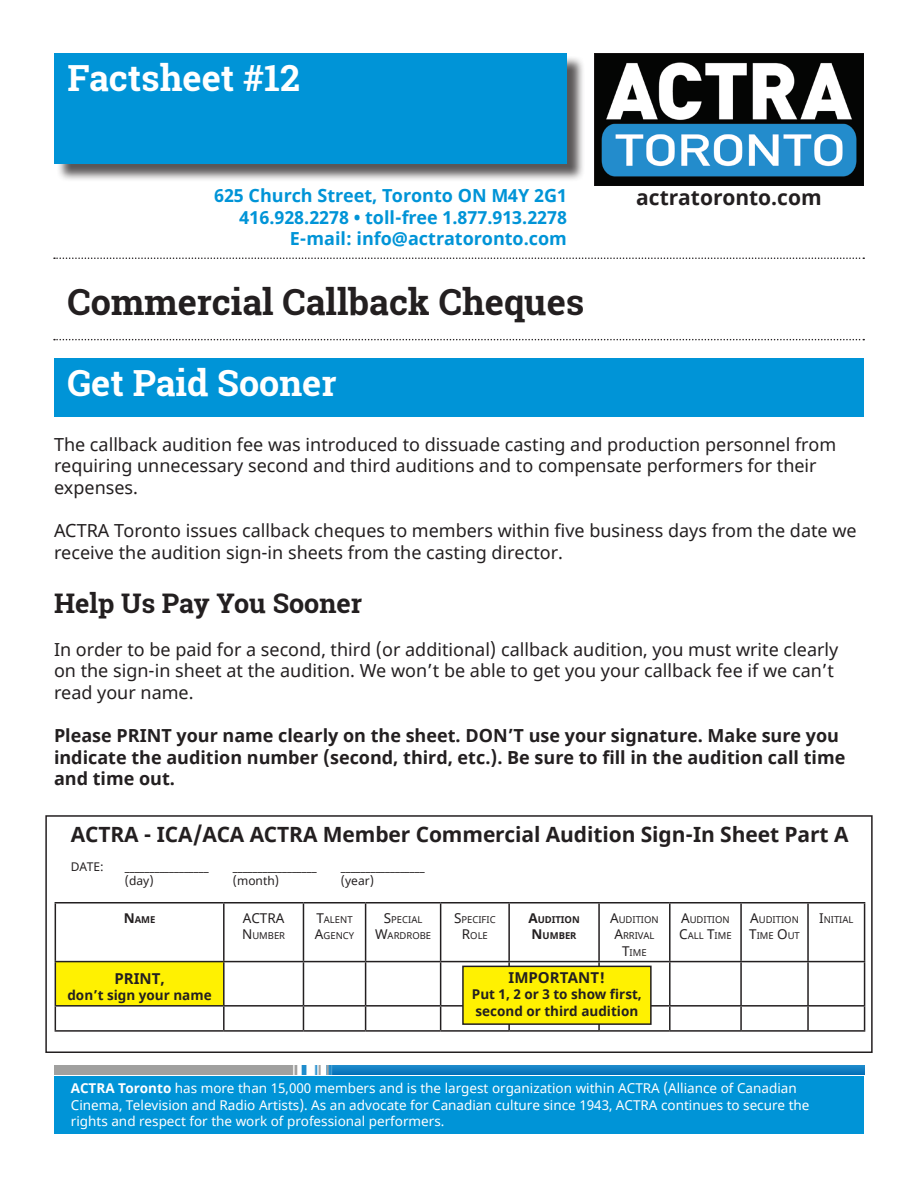
<style>
.page{position:relative;width:918px;height:1188px;background:#fff}
.page>*{position:absolute;margin:0;border:0;box-sizing:border-box;transform-origin:0 0}
.t1{font:700 36px "Roboto Slab";color:#fff}
.t2{font:700 36px "Roboto Slab";color:#231f20}
.t3{font:700 27px "Roboto Slab";color:#231f20}
.t4{font:700 21px "Noto Sans";letter-spacing:-.005em;color:#231f20}
.t5{font:18px/21.6px "Noto Sans";color:#231f20}
.t6{font:700 18px/21.6px "Noto Sans";color:#231f20}
.t7{font:700 18px "Noto Sans";color:#0094d7}
.t8{font:700 15px "Noto Sans";color:#231f20}
.t9{font:13.5px/16.2px "Noto Sans";color:#fff}
.t10{font:700 13.5px/16.2px "Noto Sans";color:#231f20}
.t11{font:13.5px "Noto Sans";color:#231f20}
.t12{font:12px "Noto Sans";color:#231f20}
.t13{font:9.45px/16.2px "Noto Sans";color:#231f20}
.t14{font:700 9.45px/16.2px "Noto Sans";color:#231f20;text-align:center}
.s1{font-size:13.5px}
.s2{font-weight:700}
</style>
<div class="page">
<div style="left:57px;top:56px;width:529px;height:126px;background:#231f20;opacity:.75"></div>
<div style="left:54px;top:53px;width:513px;height:111px;background:#0094d7"></div>
<div style="left:54px;top:1076px;width:810px;height:58px;background:#0094d7"></div>
<div style="left:54px;top:358px;width:810px;height:58px;background:#0094d7"></div>
<img style="left:594px;top:54px;width:270px;height:132px">
<svg style="left:54px;top:257px;width:810px;height:2px"></svg>
<svg style="left:54px;top:339px;width:810px;height:1px"></svg>
<img style="left:55px;top:1065px;width:810px;height:9px">
<div style="left:55px;top:962px;width:169px;height:44px;background:#fff101"></div>
<hr style="left:55px;top:902px;width:169px;height:2px;background:#231f20">
<hr style="left:55px;top:904px;width:1px;height:57px;background:#231f20">
<hr style="left:224px;top:902px;width:79px;height:2px;background:#231f20">
<hr style="left:223px;top:904px;width:2px;height:57px;background:#231f20">
<hr style="left:303px;top:902px;width:63px;height:2px;background:#231f20">
<hr style="left:303px;top:904px;width:1px;height:57px;background:#231f20">
<hr style="left:366px;top:902px;width:75px;height:2px;background:#231f20">
<hr style="left:365px;top:904px;width:1px;height:57px;background:#231f20">
<hr style="left:441px;top:902px;width:68px;height:2px;background:#231f20">
<hr style="left:440px;top:904px;width:1px;height:57px;background:#231f20">
<hr style="left:509px;top:902px;width:90px;height:2px;background:#231f20">
<hr style="left:508px;top:904px;width:2px;height:57px;background:#231f20">
<hr style="left:599px;top:902px;width:71px;height:2px;background:#231f20">
<hr style="left:598px;top:904px;width:2px;height:57px;background:#231f20">
<hr style="left:670px;top:902px;width:71px;height:2px;background:#231f20">
<hr style="left:669px;top:904px;width:2px;height:57px;background:#231f20">
<hr style="left:741px;top:902px;width:67px;height:2px;background:#231f20">
<hr style="left:740px;top:904px;width:2px;height:57px;background:#231f20">
<hr style="left:808px;top:902px;width:57px;height:2px;background:#231f20">
<hr style="left:807px;top:904px;width:2px;height:57px;background:#231f20">
<hr style="left:864px;top:904px;width:1px;height:57px;background:#231f20">
<hr style="left:55px;top:961px;width:169px;height:1px;background:#231f20">
<hr style="left:55px;top:962px;width:1px;height:43px;background:#231f20">
<hr style="left:224px;top:961px;width:79px;height:1px;background:#231f20">
<hr style="left:223px;top:962px;width:2px;height:43px;background:#231f20">
<hr style="left:303px;top:961px;width:63px;height:1px;background:#231f20">
<hr style="left:303px;top:962px;width:1px;height:43px;background:#231f20">
<hr style="left:366px;top:961px;width:75px;height:1px;background:#231f20">
<hr style="left:365px;top:962px;width:1px;height:43px;background:#231f20">
<hr style="left:441px;top:961px;width:68px;height:1px;background:#231f20">
<hr style="left:440px;top:962px;width:1px;height:43px;background:#231f20">
<hr style="left:509px;top:961px;width:90px;height:1px;background:#231f20">
<hr style="left:508px;top:962px;width:2px;height:43px;background:#231f20">
<hr style="left:599px;top:961px;width:71px;height:1px;background:#231f20">
<hr style="left:598px;top:962px;width:2px;height:43px;background:#231f20">
<hr style="left:670px;top:961px;width:71px;height:1px;background:#231f20">
<hr style="left:669px;top:962px;width:2px;height:43px;background:#231f20">
<hr style="left:741px;top:961px;width:67px;height:1px;background:#231f20">
<hr style="left:740px;top:962px;width:2px;height:43px;background:#231f20">
<hr style="left:808px;top:961px;width:57px;height:1px;background:#231f20">
<hr style="left:807px;top:962px;width:2px;height:43px;background:#231f20">
<hr style="left:864px;top:962px;width:1px;height:43px;background:#231f20">
<hr style="left:55px;top:1005px;width:169px;height:2px;background:#231f20">
<svg style="left:55px;top:1007px;width:1px;height:23px"></svg>
<hr style="left:224px;top:1005px;width:79px;height:2px;background:#231f20">
<hr style="left:223px;top:1007px;width:2px;height:23px;background:#231f20">
<hr style="left:303px;top:1005px;width:63px;height:2px;background:#231f20">
<svg style="left:303px;top:1007px;width:1px;height:23px"></svg>
<hr style="left:366px;top:1005px;width:75px;height:2px;background:#231f20">
<svg style="left:365px;top:1007px;width:1px;height:23px"></svg>
<hr style="left:441px;top:1005px;width:68px;height:2px;background:#231f20">
<svg style="left:440px;top:1007px;width:1px;height:23px"></svg>
<hr style="left:508px;top:1007px;width:2px;height:23px;background:#231f20">
<hr style="left:599px;top:1005px;width:71px;height:2px;background:#231f20">
<hr style="left:598px;top:1007px;width:2px;height:23px;background:#231f20">
<hr style="left:670px;top:1005px;width:71px;height:2px;background:#231f20">
<hr style="left:669px;top:1007px;width:2px;height:23px;background:#231f20">
<hr style="left:741px;top:1005px;width:67px;height:2px;background:#231f20">
<hr style="left:740px;top:1007px;width:2px;height:23px;background:#231f20">
<hr style="left:808px;top:1005px;width:57px;height:2px;background:#231f20">
<hr style="left:807px;top:1007px;width:2px;height:23px;background:#231f20">
<svg style="left:864px;top:1007px;width:1px;height:23px"></svg>
<hr style="left:55px;top:1030px;width:169px;height:2px;background:#231f20">
<hr style="left:224px;top:1030px;width:79px;height:2px;background:#231f20">
<hr style="left:303px;top:1030px;width:63px;height:2px;background:#231f20">
<hr style="left:366px;top:1030px;width:75px;height:2px;background:#231f20">
<hr style="left:441px;top:1030px;width:68px;height:2px;background:#231f20">
<hr style="left:509px;top:1030px;width:90px;height:2px;background:#231f20">
<hr style="left:599px;top:1030px;width:71px;height:2px;background:#231f20">
<hr style="left:670px;top:1030px;width:71px;height:2px;background:#231f20">
<hr style="left:741px;top:1030px;width:67px;height:2px;background:#231f20">
<hr style="left:808px;top:1030px;width:57px;height:2px;background:#231f20">
<div style="left:45px;top:815px;width:828px;height:238px;border:2px solid #231f20"></div>
<div style="left:463px;top:966px;width:188px;height:58px;background:#fff101"></div>
<div style="left:462px;top:966px;width:190px;height:59px;border:2px solid #231f20"></div>
<p class="t1" style="left:68px;top:53px;width:234px">Factsheet #12</p>
<p class="t7" style="left:214px;top:183px;width:354px">625 Church Street, Toronto ON M4Y 2G1</p>
<p class="t7" style="left:240px;top:205px;width:329px">416.928.2278 • toll-free 1.877.913.2278</p>
<p class="t7" style="left:290px;top:226px;width:279px">E-mail: info@actratoronto.com</p>
<p class="t2" style="left:68px;top:277px;width:518px">Commercial Callback Cheques</p>
<p class="t1" style="left:68px;top:358px;width:271px">Get Paid Sooner</p>
<p class="t4" style="left:636px;top:183px;width:187px">actratoronto.com</p>
<p class="t5" style="left:54px;top:434px;width:784px">The callback audition fee was introduced to dissuade casting and production personnel from requiring unnecessary second and third auditions and to compensate performers for their expenses.</p>
<p class="t5" style="left:54px;top:520px;width:804px">ACTRA Toronto issues callback cheques to members within five business days from the date we receive the audition sign-in sheets from the casting director.</p>
<p class="t3" style="left:54px;top:584px;width:310px">Help Us Pay You Sooner</p>
<p class="t5" style="left:54px;top:639px;width:786px">In order to be paid for a second, third (or additional) callback audition, you must write clearly on the sign-in sheet at the audition. We won’t be able to get you your callback fee if we can’t read your name.</p>
<p class="t6" style="left:54px;top:725px;width:793px">Please PRINT your name clearly on the sheet. DON’T use your signature. Make sure you indicate the audition number (second, third, etc.). Be sure to fill in the audition call time and time out.</p>
<p class="t4" style="left:71px;top:820px;width:779px">ACTRA - ICA/ACA ACTRA Member Commercial Audition Sign-In Sheet Part A</p>
<p class="t12" style="left:71px;top:858px;width:34px">DATE:</p>
<p class="t12" style="left:125px;top:858px;width:85px">_________________</p>
<p class="t12" style="left:233px;top:858px;width:85px">_________________</p>
<p class="t12" style="left:341px;top:858px;width:85px">_________________</p>
<p class="t12" style="left:125px;top:873px;width:30px">(day)</p>
<p class="t12" style="left:233px;top:873px;width:48px">(month)</p>
<p class="t12" style="left:341px;top:873px;width:35px">(year)</p>
<p class="t14" style="left:124px;top:912px;width:33px"><span class="s1">N</span>AME</p>
<p class="t11" style="left:243px;top:909px;width:43px">ACTRA</p>
<p class="t13" style="left:242px;top:928px;width:43px"><span class="s1">N</span>UMBER</p>
<p class="t8" style="left:114px;top:968px;width:52px">PRINT,</p>
<p class="t10" style="left:67px;top:987px;width:146px">don’t sign your name</p>
<p class="t13" style="left:315px;top:912px;width:41px"><span class="s1">T</span>ALENT<br><span class="s1">A</span>GENCY</p>
<p class="t13" style="left:384px;top:912px;width:40px"><span class="s1">S</span>PECIAL</p>
<p class="t13" style="left:375px;top:928px;width:58px"><span class="s1">W</span>ARDROBE</p>
<p class="t13" style="left:454px;top:912px;width:42px;text-align:center"><span class="s1">S</span>PECIFIC<br><span class="s1">R</span>OLE</p>
<p class="t14" style="left:528px;top:912px;width:51px"><span class="s1">A</span>UDITION<br><span class="s1">N</span>UMBER</p>
<p class="t13" style="left:610px;top:912px;width:48px;text-align:center"><span class="s1">A</span>UDITION<br><span class="s1">A</span>RRIVAL<br><span class="s1">T</span>IME</p>
<p class="t13" style="left:679px;top:912px;width:54px"><span class="s1">A</span>UDITION<br><span class="s1">C</span>ALL <span class="s1">T</span>IME</p>
<p class="t13" style="left:749px;top:912px;width:52px"><span class="s1">A</span>UDITION<br><span class="s1">T</span>IME <span class="s1">O</span>UT</p>
<p class="t13" style="left:819px;top:912px;width:36px"><span class="s1">I</span>N ITIAL</p>
<p class="t8" style="left:509px;top:967px;width:98px">IMPORTANT!</p>
<p class="t10" style="left:472px;top:987px;width:172px">Put 1, 2 or 3 to show first, second or third audition</p>
<p class="t9" style="left:71px;top:1081px;width:740px"><span class="s2">ACTRA Toronto</span> has more than 15,000 members and is the largest organization within ACTRA (Alliance of Canadian<br>Cinema, Television and Radio Artists). As an advocate for Canadian culture since 1943, ACTRA continues to secure the rights and respect for the work of professional performers.</p>
</div>
